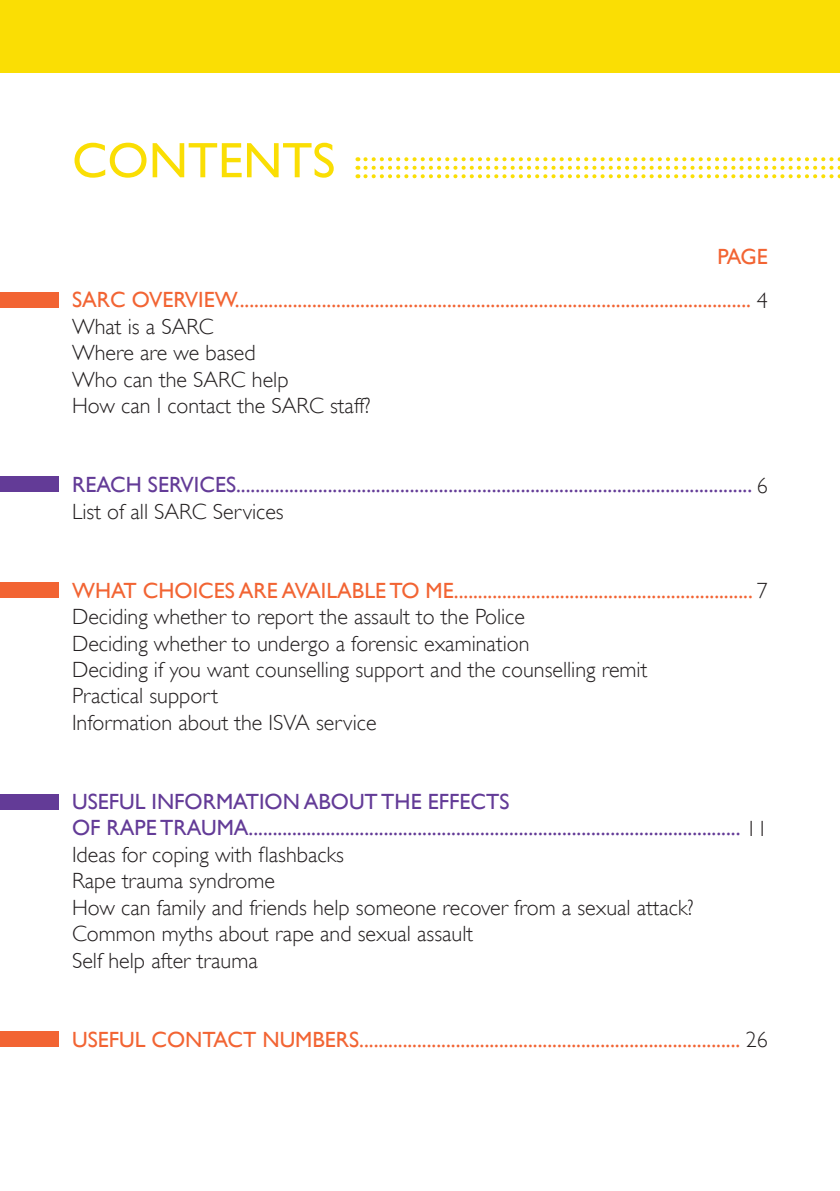
<style>
.page{position:relative;width:840px;height:1191px;background:#fff}
.page>*{position:absolute;margin:0;border:0;box-sizing:border-box;transform-origin:0 0}
.t1{font:50px "Gill Sans";color:#fade04}
.t2{font:300 22px/26.4px "Gill Sans";color:#231f20}
.t3{font:22px/26.4px "Gill Sans";color:#f26433}
.t4{font:22px/26.4px "Gill Sans";color:#633b97}
.s1{font-weight:300;color:#231f20}
.s2{font-weight:400;color:#f26433}
.s3{font-weight:400;color:#633b97}
</style>
<div class="page">
<div style="left:0;top:0;width:839px;height:72px;background:#fade04"></div>
<div style="left:0;top:292px;width:58px;height:16px;background:#f26433"></div>
<div style="left:0;top:477px;width:58px;height:15px;background:#633b97"></div>
<div style="left:0;top:582px;width:58px;height:16px;background:#f26433"></div>
<div style="left:0;top:794px;width:58px;height:15px;background:#633b97"></div>
<div style="left:0;top:1031px;width:58px;height:16px;background:#f26433"></div>
<svg style="left:357px;top:157px;width:1px;height:21px"></svg>
<svg style="left:365px;top:157px;width:475px;height:21px"></svg>
<h1 class="t1" style="left:72px;top:131px;width:264px">CONTENTS</h1>
<p class="t3" style="left:717px;top:243px;width:52px">PAGE</p>
<p class="t3" style="left:72px;top:286px;width:697px">SARC OVERVIEW........................................................................................................... <span class="s1">4<br>What is a SARC<br>Where are we based<br>Who can the SARC help<br>How can I contact the SARC staff?</span></p>
<p class="t4" style="left:72px;top:471px;width:697px">REACH SERVICES........................................................................................................... <span class="s1">6<br>List of all SARC Services</span></p>
<p class="t2" style="left:72px;top:576px;width:697px"><span class="s2">WHAT CHOICES ARE AVAILABLE TO ME..............................................................</span> 7<br>Deciding whether to report the assault to the Police<br>Deciding whether to undergo a forensic examination<br>Deciding if you want counselling support and the counselling remit<br>Practical support<br>Information about the ISVA service</p>
<p class="t2" style="left:72px;top:787px;width:697px"><span class="s3">USEFUL INFORMATION ABOUT THE EFFECTS<br>OF RAPE TRAUMA......................................................................................................</span> 11<br>Ideas for coping with flashbacks<br>Rape trauma syndrome<br>How can family and friends help someone recover from a sexual attack?<br>Common myths about rape and sexual assault<br>Self help after trauma</p>
<p class="t3" style="left:72px;top:1026px;width:697px">USEFUL CONTACT NUMBERS............................................................................... <span class="s1">26</span></p>
</div>
